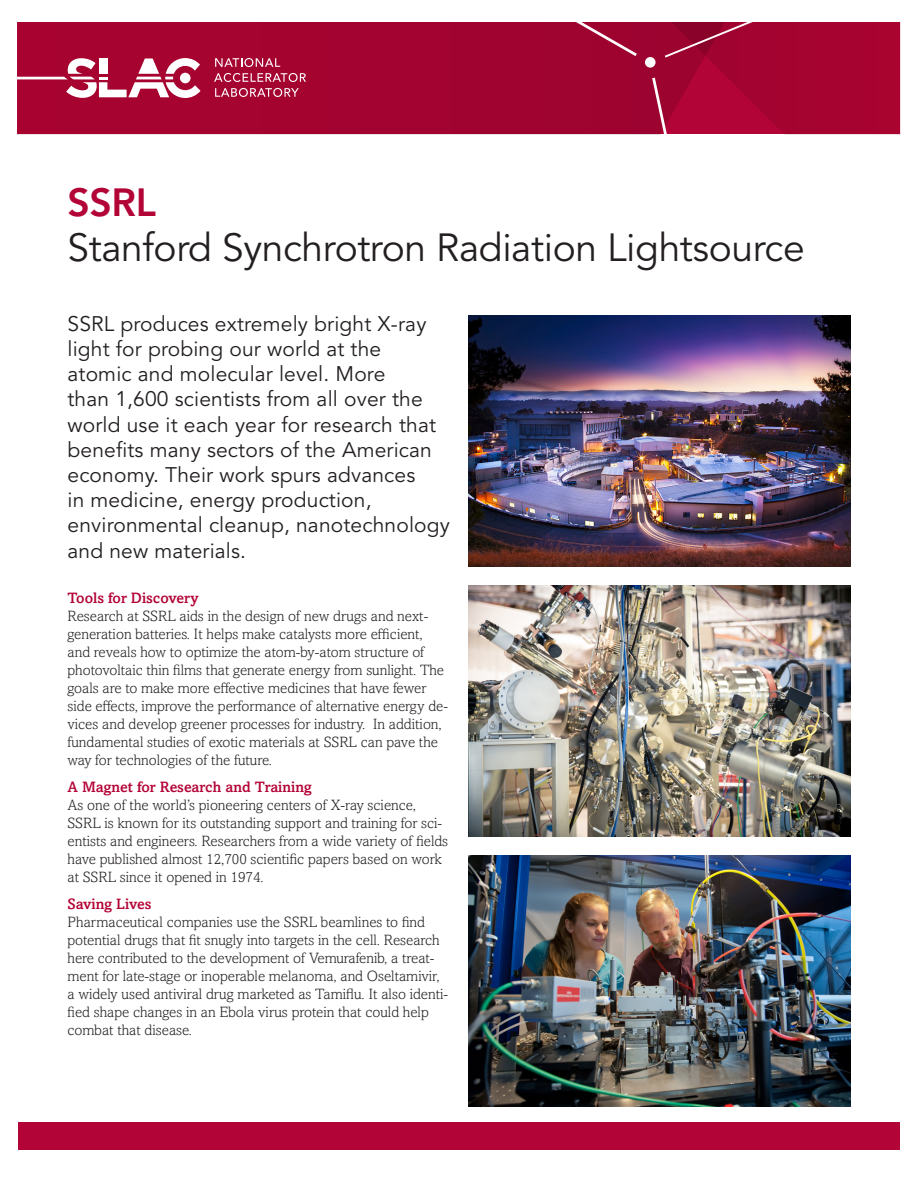
<style>
.page{position:relative;width:918px;height:1188px;background:#fff}
.page>*{position:absolute;margin:0;border:0;box-sizing:border-box;transform-origin:0 0}
.t1{font:39px "Avenir LT Std";letter-spacing:-.01em;color:#231f20}
.t2{font:800 39px "Avenir LT Std";color:#b30437}
.t3{font:21px/25.2px "Avenir LT Std";letter-spacing:.01em;color:#231f20}
.t4{font:300 15px/18px "Amasis MT Std";color:#231f20}
.t5{font:500 15px "Amasis MT Std";color:#b30437}
</style>
<div class="page">
<div style="left:18px;top:1122px;width:882px;height:27px;background:#b30437"></div>
<img style="left:468px;top:315px;width:382px;height:252px">
<img style="left:468px;top:585px;width:382px;height:252px">
<img style="left:468px;top:855px;width:382px;height:252px">
<div style="left:18px;top:23px;width:630px;height:111px;background:#a30330"></div>
<div style="left:519px;top:22px;width:121px;height:37px;background:#9f0330"></div>
<svg style="left:648px;top:22px;width:252px;height:113px;background:#a70835"></svg>
<div style="left:645px;top:57px;width:11px;height:11px;background:#fff;border-radius:50%"></div>
<svg style="left:215px;top:58px;width:65px;height:9px"></svg>
<svg style="left:214px;top:73px;width:92px;height:9px"></svg>
<svg style="left:215px;top:88px;width:84px;height:9px"></svg>
<svg style="left:17px;top:58px;width:184px;height:40px"></svg>
<h1 class="t2" style="left:68px;top:179px;width:90px">SSRL</h1>
<h1 class="t1" style="left:68px;top:225px;width:739px">Stanford Synchrotron Radiation Lightsource</h1>
<p class="t3" style="left:68px;top:312px;width:384px">SSRL produces extremely bright X-ray light for probing our world at the atomic and molecular level. More<br>than 1,600 scientists from all over the world use it each year for research that benefits many sectors of the American economy. Their work spurs advances<br>in medicine, energy production, environmental cleanup, nanotechnology and new materials.</p>
<p class="t5" style="left:68px;top:589px;width:133px">Tools for Discovery</p>
<p class="t4" style="left:68px;top:607px;width:382px">Research at SSRL aids in the design of new drugs and next&shy;generation batteries. It helps make catalysts more efficient, and reveals how to optimize the atom-by-atom structure of photovoltaic thin films that generate energy from sunlight. The goals are to make more effective medicines that have fewer side effects, improve the performance of alternative energy de&shy;vices and develop greener processes for industry. In addition, fundamental studies of exotic materials at SSRL can pave the way for technologies of the future.</p>
<p class="t5" style="left:68px;top:778px;width:246px">A Magnet for Research and Training</p>
<p class="t4" style="left:68px;top:796px;width:382px">As one of the world’s pioneering centers of X-ray science, SSRL is known for its outstanding support and training for sci&shy;entists and engineers. Researchers from a wide variety of fields have published almost 12,700 scientific papers based on work at SSRL since it opened in 1974.</p>
<p class="t5" style="left:68px;top:895px;width:85px">Saving Lives</p>
<p class="t4" style="left:68px;top:913px;width:382px">Pharmaceutical companies use the SSRL beamlines to find potential drugs that fit snugly into targets in the cell. Research here contributed to the development of Vemurafenib, a treat&shy;ment for late-stage or inoperable melanoma, and Oseltamivir, a widely used antiviral drug marketed as Tamiflu. It also identi&shy;fied shape changes in an Ebola virus protein that could help combat that disease.</p>
</div>
